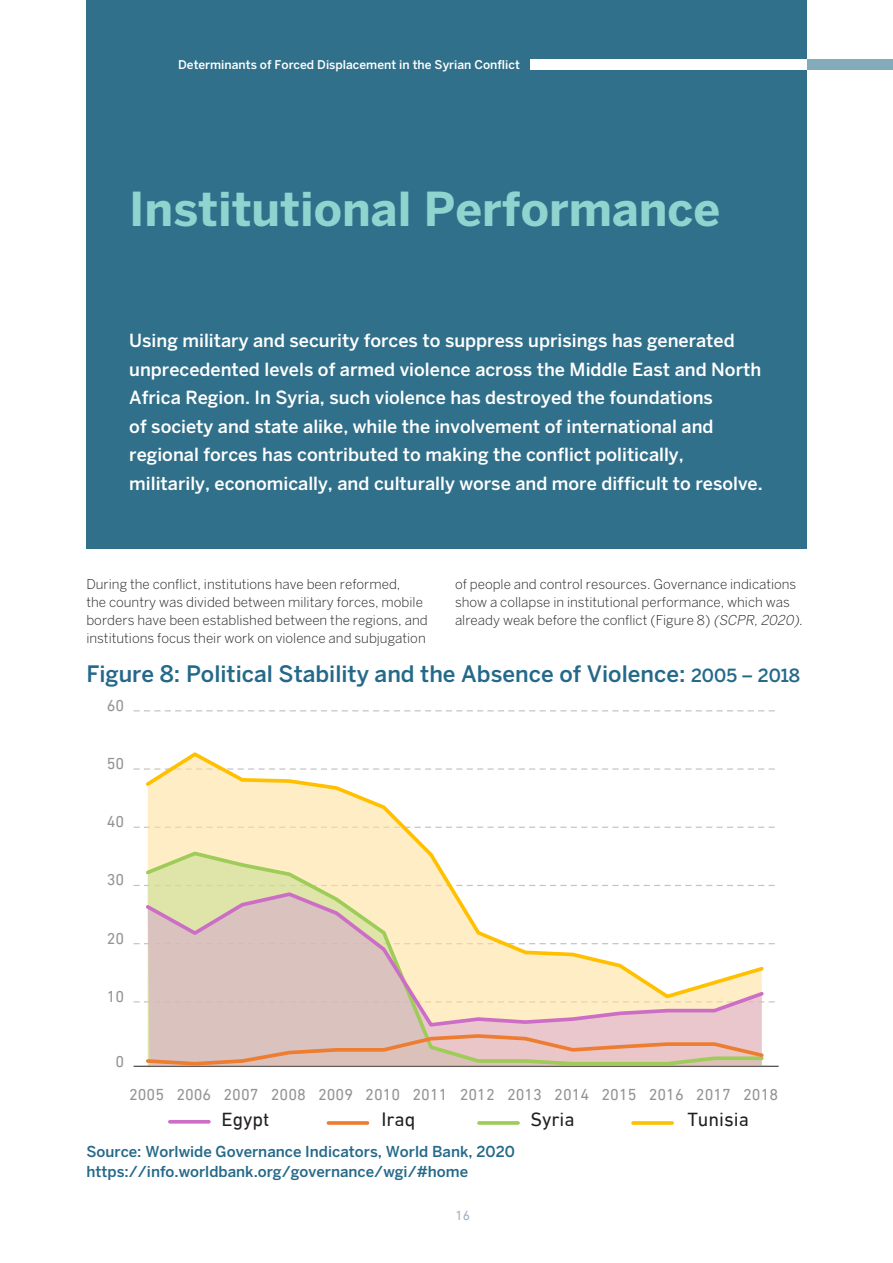
<style>
.page{position:relative;width:893px;height:1263px;background:#fff}
.page>*{position:absolute;margin:0;border:0;box-sizing:border-box;transform-origin:0 0}
.t1{font:700 46.5px "Benton Sans";color:#90d3cf}
.t2{font:500 22.5px "Benton Sans";color:#246989}
.t3{font:19.8px "DIN Next LT Arabic";color:#231f20}
.t4{font:500 18px/28.5px "Benton Sans";color:#fff}
.t5{font:16.2px "DIN Next LT Arabic";color:#939393}
.t6{font:500 15px "Benton Sans";color:#246989}
.t7{font:300 13.5px/18px "Benton Sans";color:#231f20}
.t8{font:13.5px "DIN Next LT Arabic";color:#a0afc1}
.t9{font:500 12px "Benton Sans";color:#fff}
.s1{font-style:italic}
.s2{font-size:18px}
</style>
<div class="page">
<div style="left:530px;top:59px;width:363px;height:11px;background:#84abb9"></div>
<div style="left:86px;top:0;width:721px;height:549px;background:#30708a"></div>
<div style="left:530px;top:59px;width:277px;height:11px;background:#fff"></div>
<svg style="left:134px;top:710px;width:641px;height:1px"></svg>
<svg style="left:134px;top:768px;width:641px;height:2px"></svg>
<svg style="left:134px;top:827px;width:641px;height:1px"></svg>
<svg style="left:134px;top:885px;width:641px;height:1px"></svg>
<svg style="left:134px;top:943px;width:641px;height:1px"></svg>
<svg style="left:134px;top:1001px;width:641px;height:1px"></svg>
<hr style="left:170px;top:1120px;width:39px;height:3px;background:#cc6ec6">
<svg style="left:328px;top:1121px;width:39px;height:4px"></svg>
<svg style="left:479px;top:1121px;width:39px;height:4px"></svg>
<svg style="left:633px;top:1121px;width:39px;height:4px"></svg>
<hr style="left:134px;top:1066px;width:645px;height:1px;background:#231f20">
<svg style="left:143px;top:752px;width:623px;height:134px"></svg>
<svg style="left:143px;top:850px;width:622px;height:217px"></svg>
<svg style="left:143px;top:890px;width:623px;height:139px"></svg>
<svg style="left:144px;top:1032px;width:622px;height:35px;background:#dbb9aa"></svg>
<p class="t9" style="left:178px;top:57px;width:343px">Determinants of Forced Displacement in the Syrian Conflict</p>
<p class="t1" style="left:129px;top:182px;width:592px">Institutional Performance</p>
<p class="t4" style="left:129px;top:326px;width:635px">Using military and security forces to suppress uprisings has generated unprecedented levels of armed violence across the Middle East and North Africa Region. In Syria, such violence has destroyed the foundations<br>of society and state alike, while the involvement of international and regional forces has contributed to making the conflict politically, militarily, economically, and culturally worse and more difficult to resolve.</p>
<p class="t7" style="left:86px;top:575px;width:343px">During the conflict, institutions have been reformed,<br>the country was divided between military forces, mobile borders have been established between the regions, and institutions focus their work on violence and subjugation</p>
<p class="t7" style="left:455px;top:575px;width:349px">of people and control resources. Governance indications show a collapse in institutional performance, which was already weak before the conflict (Figure 8) <span class="s1">(SCPR,2020)</span>.</p>
<p class="t2" style="left:86px;top:661px;width:715px">Figure 8: Political Stability and the Absence of Violence: <span class="s2">2005 – 2018</span></p>
<p class="t5" style="left:107px;top:696px;width:19px">60</p>
<p class="t5" style="left:107px;top:754px;width:19px">50</p>
<p class="t5" style="left:107px;top:812px;width:19px">40</p>
<p class="t5" style="left:107px;top:870px;width:19px">30</p>
<p class="t5" style="left:107px;top:929px;width:19px">20</p>
<p class="t5" style="left:107px;top:987px;width:19px">10</p>
<p class="t5" style="left:115px;top:1052px;width:10px">0</p>
<p class="t5" style="left:129px;top:1084px;width:651px">2005 2006 2007 2008 2009 2010 2011 2012 2013 2014 2015 2016 2017 2018</p>
<p class="t3" style="left:222px;top:1108px;width:49px">Egypt</p>
<p class="t3" style="left:381px;top:1108px;width:36px">Iraq</p>
<p class="t3" style="left:530px;top:1108px;width:46px">Syria</p>
<p class="t3" style="left:687px;top:1108px;width:63px">Tunisia</p>
<p class="t6" style="left:86px;top:1142px;width:430px">Source: Worlwide Governance Indicators, World Bank, 2020</p>
<p class="t6" style="left:86px;top:1162px;width:383px">https://info.worldbank.org/governance/wgi/#home</p>
<p class="t8" style="left:455px;top:1208px;width:16px">16</p>
</div>
